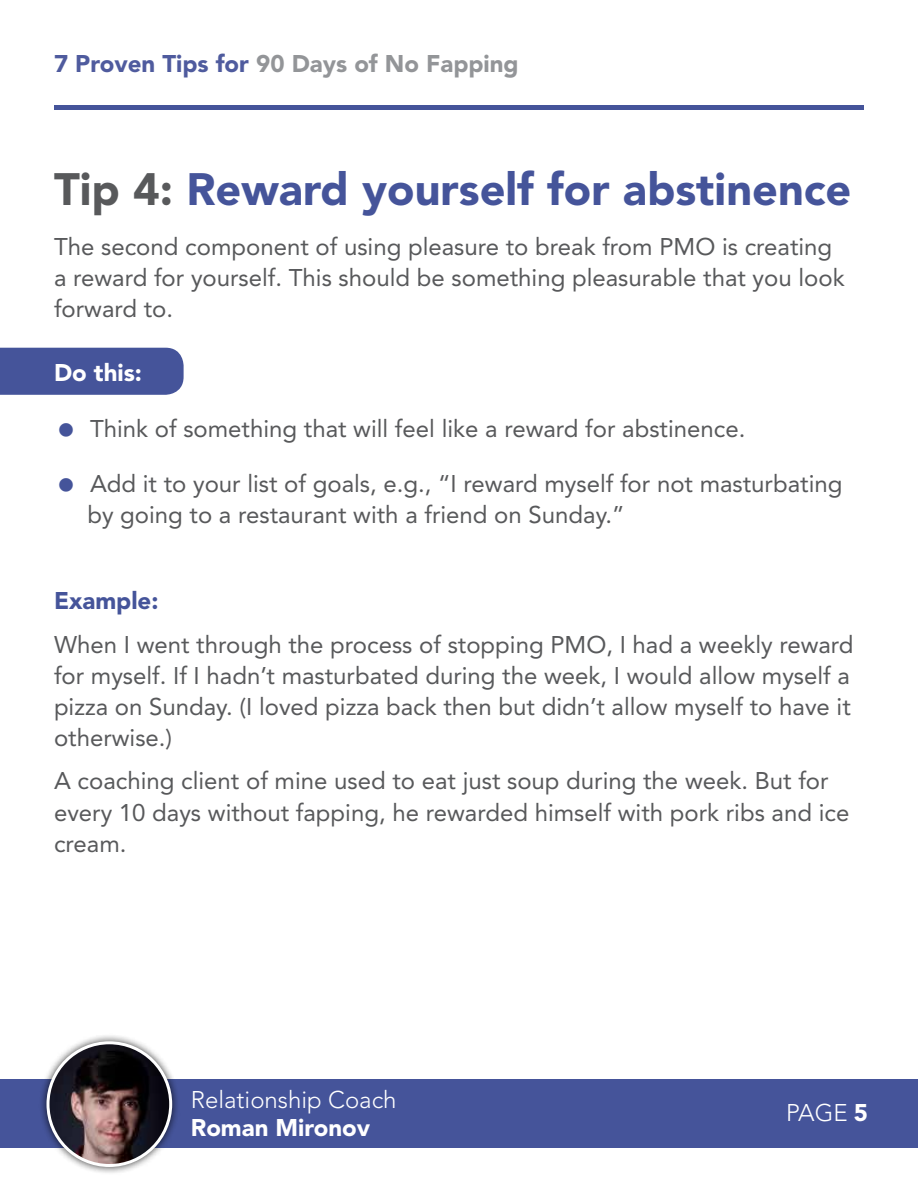
<style>
.page{position:relative;width:918px;height:1188px;background:#fff}
.page>*{position:absolute;margin:0;border:0;box-sizing:border-box;transform-origin:0 0}
.t1{font:900 45px "Avenir LT Std";color:#45549a}
.t2{font:24px/31.2px "Avenir LT Std";color:#58595b}
.t3{font:900 24px "Avenir LT Std";color:#939598}
.t4{font:300 24px "Avenir LT Std";color:#fff}
.t5{font:900 24px "Avenir LT Std";color:#fff}
.t6{font:900 24px "Avenir LT Std";color:#45549a}
.s1{color:#4f5b9e}
.s2{color:#58595b}
.s3{font-weight:900}
</style>
<div class="page">
<div style="left:0;top:348px;width:184px;height:47px;background:#45549a"></div>
<div style="left:54px;top:105px;width:810px;height:5px;background:#45549a"></div>
<div style="left:0;top:1079px;width:918px;height:69px;background:#45549a"></div>
<div style="left:38px;top:1033px;width:142px;height:142px;background:#000;opacity:.75"></div>
<svg style="left:48px;top:1043px;width:123px;height:123px"></svg>
<img style="left:48px;top:1043px;width:114px;height:123px">
<div style="left:46px;top:1041px;width:126px;height:126px;border:3px solid #fff;border-radius:50%"></div>
<p class="t3" style="left:54px;top:49px;width:466px"><span class="s1">7 Proven Tips for</span> 90 Days of No Fapping</p>
<h1 class="t1" style="left:54px;top:162px;width:799px"><span class="s2">Tip 4:</span> Reward yourself for abstinence</h1>
<p class="t2" style="left:54px;top:231px;width:792px">The second component of using pleasure to break from PMO is creating a reward for yourself. This should be something pleasurable that you look forward to.</p>
<p class="t5" style="left:54px;top:359px;width:89px">Do this:</p>
<p class="t2" style="left:90px;top:413px;width:657px">Think of something that will feel like a reward for abstinence.</p>
<p class="t2" style="left:87px;top:468px;width:757px">Add it to your list of goals, e.g., “I reward myself for not masturbating by going to a restaurant with a friend on Sunday.”</p>
<p class="t6" style="left:54px;top:587px;width:106px">Example:</p>
<p class="t2" style="left:54px;top:629px;width:801px">When I went through the process of stopping PMO, I had a weekly reward for myself. If I hadn’t masturbated during the week, I would allow myself a pizza on Sunday. (I loved pizza back then but didn’t allow myself to have it otherwise.)</p>
<p class="t2" style="left:54px;top:766px;width:797px">A coaching client of mine used to eat just soup during the week. But for every 10 days without fapping, he rewarded himself with pork ribs and ice cream.</p>
<p class="t4" style="left:191px;top:1085px;width:207px">Relationship Coach</p>
<p class="t5" style="left:191px;top:1113px;width:181px">Roman Mironov</p>
<p class="t4" style="left:786px;top:1098px;width:83px">PAGE <span class="s3">5</span></p>
</div>
